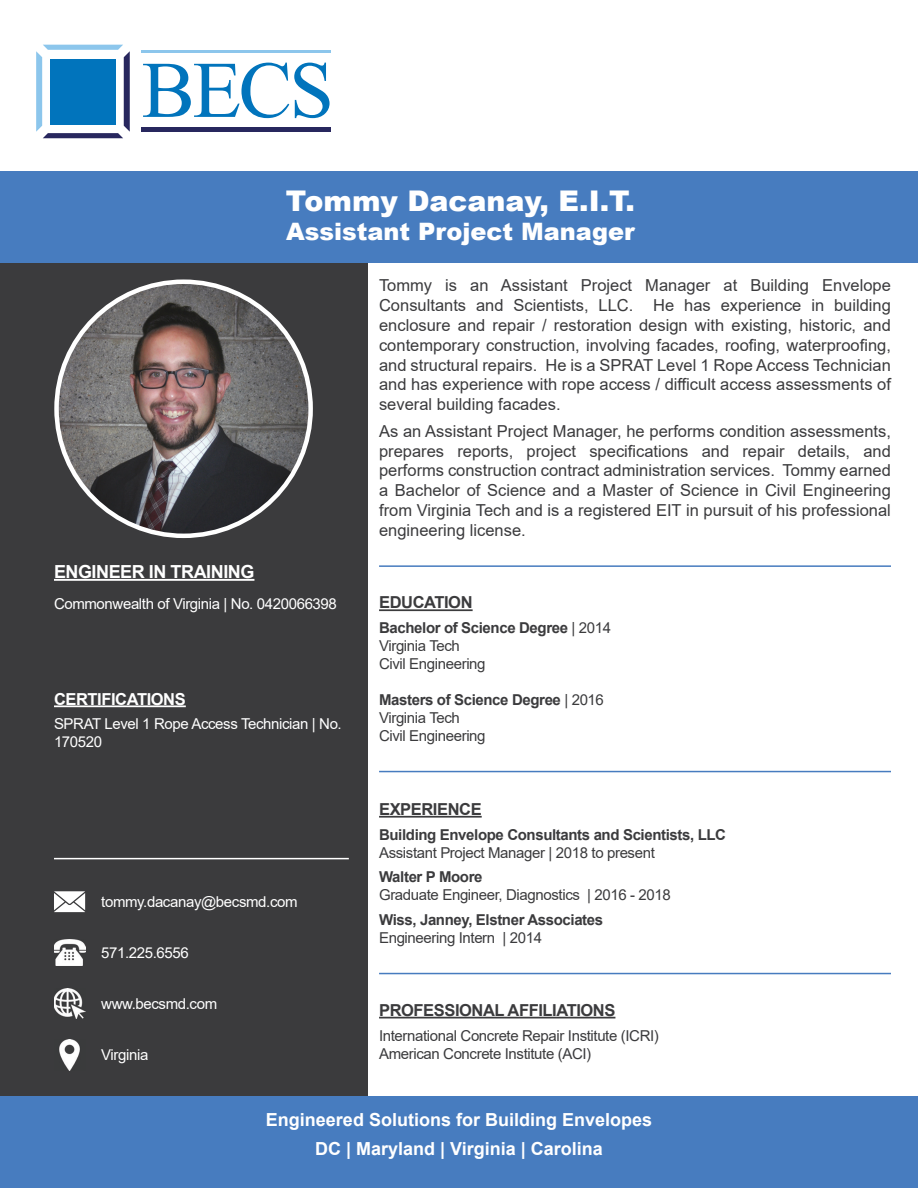
<style>
.page{position:relative;width:918px;height:1188px;background:#fff}
.page>*{position:absolute;margin:0;border:0;box-sizing:border-box;transform-origin:0 0}
.t1{font:900 28.5px "Arial";color:#fff}
.t2{font:900 24px "Arial";color:#fff}
.t3{font:700 18px "Arial";color:#fff}
.t4{font:700 18px "Arial";letter-spacing:-.025em;color:#fff}
.t5{font:16.5px/19.8px "Arial";color:#3b3b3d;text-align:justify}
.t6{font:700 16.5px "Arial";letter-spacing:-.025em;color:#3b3b3d}
.t7{font:700 16.5px "Arial";letter-spacing:-.025em;color:#fff}
.t8{font:15px/18px "Arial";letter-spacing:-.025em;color:#3b3b3d}
.t9{font:15px/18px "Arial";letter-spacing:-.025em;color:#fff}
.t10{font:700 15px "Arial";letter-spacing:-.025em;color:#3b3b3d}
.s1{font-weight:700}
</style>
<div class="page">
<div style="left:0;top:263px;width:367px;height:925px;background:#3b3b3d"></div>
<svg style="left:36px;top:45px;width:94px;height:93px"></svg>
<div style="left:50px;top:59px;width:66px;height:65px;background:#0174bc"></div>
<hr style="left:142px;top:128px;width:189px;height:4px;background:#28275e">
<svg style="left:143px;top:63px;width:187px;height:55px"></svg>
<hr style="left:142px;top:51px;width:189px;height:2px;background:#8cc6ec">
<div style="left:0;top:172px;width:918px;height:91px;background:#477cbf"></div>
<div style="left:0;top:1097px;width:918px;height:91px;background:#477cbf"></div>
<hr style="left:54px;top:858px;width:295px;height:1px;background:#fff">
<hr style="left:379px;top:565px;width:512px;height:2px;background:#477cbf">
<hr style="left:379px;top:771px;width:512px;height:1px;background:#477cbf">
<hr style="left:379px;top:973px;width:512px;height:1px;background:#477cbf">
<hr style="left:379px;top:609px;width:94px;height:2px;background:#3b3b3d">
<img style="left:59px;top:1039px;width:21px;height:32px">
<img style="left:54px;top:989px;width:31px;height:30px">
<img style="left:54px;top:940px;width:31px;height:26px">
<svg style="left:54px;top:891px;width:31px;height:21px"></svg>
<hr style="left:379px;top:816px;width:103px;height:2px;background:#3b3b3d">
<hr style="left:54px;top:579px;width:200px;height:2px;background:#fff">
<img style="left:57px;top:282px;width:254px;height:254px;border-radius:127px">
<hr style="left:54px;top:705px;width:132px;height:2px;background:#fff">
<hr style="left:379px;top:1017px;width:236px;height:1px;background:#3b3b3d">
<h1 class="t1" style="left:286px;top:180px;width:351px">Tommy Dacanay, E.I.T.</h1>
<h2 class="t2" style="left:286px;top:214px;width:350px">Assistant Project Manager</h2>
<p class="t5" style="left:379px;top:276px;width:513px">Tommy is an Assistant Project Manager at Building Envelope Consultants and Scientists, LLC. He has experience in building enclosure and repair / restoration design with existing, historic, and contemporary construction, involving facades, roofing, waterproofing, and structural repairs. He is a SPRAT Level 1 Rope Access Technician and has experience with rope access / difficult access assessments of several building facades.</p>
<p class="t5" style="left:379px;top:421px;width:513px">As an Assistant Project Manager, he performs condition assessments, prepares reports, project specifications and repair details, and performs construction contract administration services. Tommy earned a Bachelor of Science and a Master of Science in Civil Engineering from Virginia Tech and is a registered EIT in pursuit of his professional engineering license.</p>
<p class="t4" style="left:54px;top:559px;width:202px">ENGINEER IN TRAINING</p>
<p class="t9" style="left:54px;top:595px;width:284px">Commonwealth of Virginia | No. 0420066398</p>
<p class="t7" style="left:54px;top:687px;width:133px">CERTIFICATIONS</p>
<p class="t9" style="left:54px;top:715px;width:289px">SPRAT Level 1 Rope Access Technician | No.<br>170520</p>
<p class="t9" style="left:101px;top:893px;width:198px">tommy.dacanay@becsmd.com</p>
<p class="t9" style="left:101px;top:944px;width:89px">571.225.6556</p>
<p class="t9" style="left:101px;top:995px;width:117px">www.becsmd.com</p>
<p class="t9" style="left:101px;top:1046px;width:49px">Virginia</p>
<p class="t6" style="left:379px;top:591px;width:95px">EDUCATION</p>
<p class="t8" style="left:379px;top:619px;width:234px"><span class="s1">Bachelor of Science Degree</span> | 2014<br>Virginia Tech<br>Civil Engineering</p>
<p class="t8" style="left:379px;top:691px;width:226px"><span class="s1">Masters of Science Degree</span> | 2016<br>Virginia Tech<br>Civil Engineering</p>
<p class="t6" style="left:379px;top:798px;width:104px">EXPERIENCE</p>
<p class="t10" style="left:379px;top:824px;width:349px">Building Envelope Consultants and Scientists, LLC</p>
<p class="t8" style="left:379px;top:843px;width:277px">Assistant Project Manager | 2018 to present</p>
<p class="t10" style="left:379px;top:867px;width:105px">Walter P Moore</p>
<p class="t8" style="left:379px;top:886px;width:293px">Graduate Engineer, Diagnostics | 2016 - 2018</p>
<p class="t10" style="left:379px;top:909px;width:226px">Wiss, Janney, Elstner Associates</p>
<p class="t8" style="left:379px;top:929px;width:164px">Engineering Intern | 2014</p>
<p class="t6" style="left:379px;top:998px;width:238px">PROFESSIONAL AFFILIATIONS</p>
<p class="t8" style="left:379px;top:1026px;width:281px">International Concrete Repair Institute (ICRI)<br>American Concrete Institute (ACI)</p>
<p class="t3" style="left:266px;top:1107px;width:388px">Engineered Solutions for Building Envelopes</p>
<p class="t3" style="left:315px;top:1136px;width:289px">DC | Maryland | Virginia | Carolina</p>
</div>
